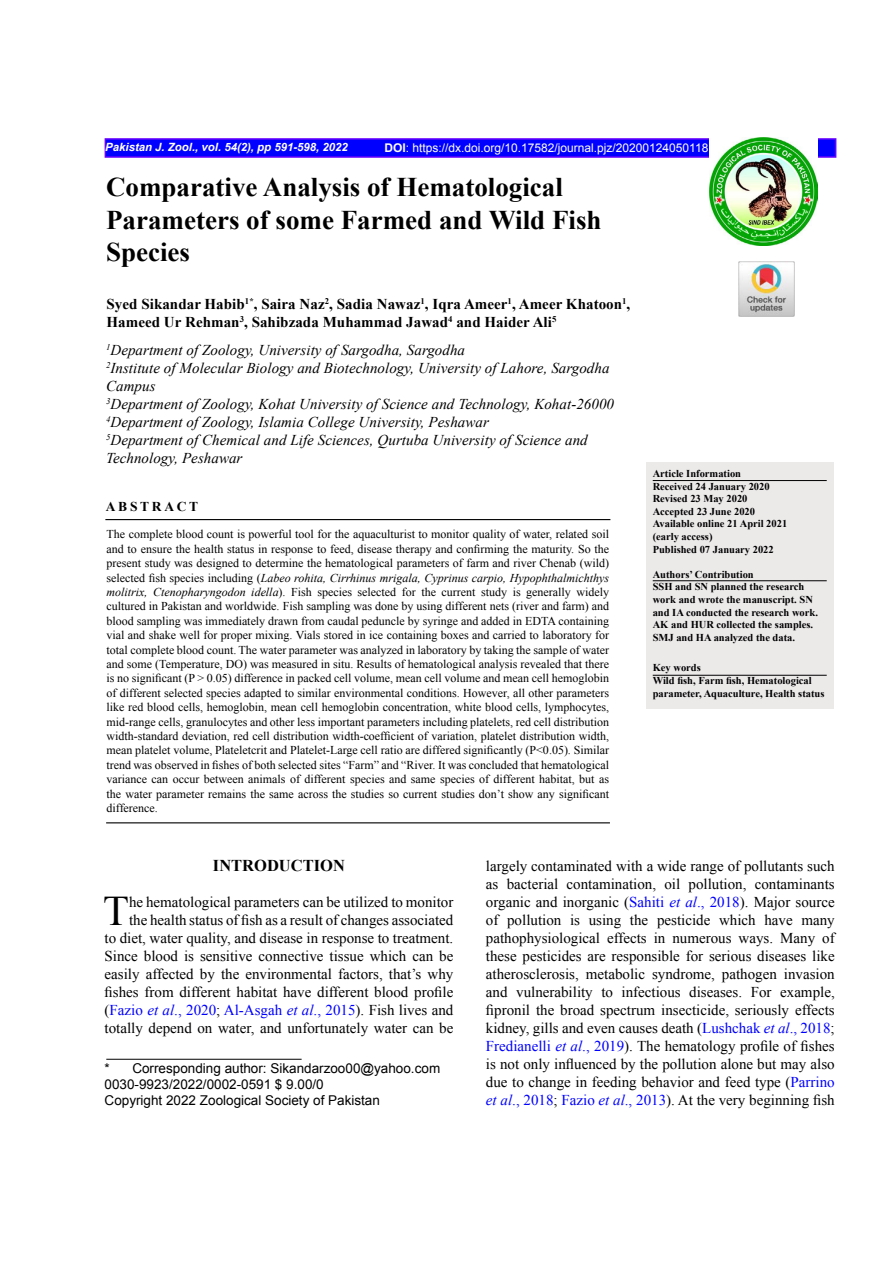
<style>
.page{position:relative;width:893px;height:1263px;background:#fff}
.page>*{position:absolute;margin:0;border:0;box-sizing:border-box;transform-origin:0 0}
.t1{font:42.15px "Times New Roman";color:#000}
.t2{font:700 27px/32.4px "Times New Roman";color:#000}
.t3{font:700 16.5px "Times New Roman";color:#000}
.t4{font:15px/18px "Times New Roman";color:#000;text-align:right}
.t5{font:italic 15px/18px "Times New Roman";letter-spacing:.005em;color:#000}
.t6{font:700 15px/18px "Times New Roman";letter-spacing:.005em;color:#000}
.t7{font:13.5px/15.9px "Arial";color:#000}
.t8{font:700 13.5px "Times New Roman";letter-spacing:.2em;color:#000}
.t9{font:12px/14.4px "Times New Roman";color:#000;text-align:justify}
.t10{font:12px "Arial";color:#fff}
.t11{font:italic 700 11.4px "Arial";color:#fff}
.t12{font:700 10.5px/12.6px "Times New Roman";color:#000}
.s1{font-weight:700}
.s2{font-style:italic}
.s3{color:#00f}
.s4{font-style:italic;color:#00f}
</style>
<div class="page">
<div style="left:105px;top:138px;width:731px;height:20px;background:#00f;border:2px solid #60f"></div>
<img style="left:709px;top:138px;width:108px;height:108px">
<div style="left:646px;top:462px;width:187px;height:247px;background:#ece9e9"></div>
<hr style="left:653px;top:580px;width:174px;height:1px;background:#000">
<hr style="left:105px;top:519px;width:505px;height:1px;background:#000">
<hr style="left:106px;top:822px;width:504px;height:1px;background:#000">
<hr style="left:653px;top:480px;width:174px;height:1px;background:#000">
<hr style="left:106px;top:1059px;width:196px;height:1px;background:#000">
<hr style="left:653px;top:675px;width:174px;height:1px;background:#000">
<img style="left:739px;top:261px;width:55px;height:56px">
<p class="t11" style="left:105px;top:139px;width:244px">Pakistan J. Zool., vol. 54(2), pp 591-598, 2022</p>
<p class="t10" style="left:384px;top:140px;width:326px"><span class="s1">DOI</span>: https://dx.doi.org/10.17582/journal.pjz/20200124050118</p>
<h2 class="t2" style="left:106px;top:171px;width:497px">Comparative Analysis of Hematological<br>Parameters of some Farmed and Wild Fish<br>Species</h2>
<p class="t6" style="left:106px;top:294px;width:525px">Syed Sikandar Habib<sup>1*</sup>, Saira Naz<sup>2</sup>, Sadia Nawaz<sup>1</sup>, Iqra Ameer<sup>1</sup>, Ameer Khatoon<sup>1</sup>,<br>Hameed Ur Rehman<sup>3</sup>, Sahibzada Muhammad Jawad<sup>4</sup> and Haider Ali<sup>5</sup></p>
<p class="t5" style="left:106px;top:341px;width:510px"><sup>1</sup>Department of Zoology, University of Sargodha, Sargodha<br><sup>2</sup>Institute of Molecular Biology and Biotechnology, University of Lahore, Sargodha Campus<br><sup>3</sup>Department of Zoology, Kohat University of Science and Technology, Kohat-26000<br><sup>4</sup>Department of Zoology, Islamia College University, Peshawar<br><sup>5</sup>Department of Chemical and Life Sciences, Qurtuba University of Science and Technology, Peshawar</p>
<p class="t8" style="left:106px;top:497px;width:94px">ABSTRACT</p>
<p class="t9" style="left:107px;top:527px;width:504px">The complete blood count is powerful tool for the aquaculturist to monitor quality of water, related soil and to ensure the health status in response to feed, disease therapy and confirming the maturity. So the present study was designed to determine the hematological parameters of farm and river Chenab (wild) selected fish species including (<span class="s2">Labeo rohita, Cirrhinus mrigala, Cyprinus carpio, Hypophthalmichthys molitrix, Ctenopharyngodon idella</span>). Fish species selected for the current study is generally widely cultured in Pakistan and worldwide. Fish sampling was done by using different nets (river and farm) and blood sampling was immediately drawn from caudal peduncle by syringe and added in EDTA containing vial and shake well for proper mixing. Vials stored in ice containing boxes and carried to laboratory for total complete blood count. The water parameter was analyzed in laboratory by taking the sample of water and some (Temperature, DO) was measured in situ. Results of hematological analysis revealed that there is no significant (P &gt; 0.05) difference in packed cell volume, mean cell volume and mean cell hemoglobin of different selected species adapted to similar environmental conditions. However, all other parameters like red blood cells, hemoglobin, mean cell hemoglobin concentration, white blood cells, lymphocytes, mid-range cells, granulocytes and other less important parameters including platelets, red cell distribution width-standard deviation, red cell distribution width-coefficient of variation, platelet distribution width, mean platelet volume, Plateletcrit and Platelet-Large cell ratio are differed significantly (P&lt;0.05). Similar trend was observed in fishes of both selected sites “Farm” and “River. It was concluded that hematological variance can occur between animals of different species and same species of different habitat, but as the water parameter remains the same across the studies so current studies don’t show any significant difference.</p>
<p class="t12" style="left:653px;top:467px;width:136px">Article Information<br>Received 24 January 2020<br>Revised 23 May 2020<br>Accepted 23 June 2020<br>Available online 21 April 2021 (early access)<br>Published 07 January 2022</p>
<p class="t12" style="left:653px;top:568px;width:167px">Authors’ Contribution<br>SSH and SN planned the research work and wrote the manuscript. SN and IA conducted the research work.<br>AK and HUR collected the samples.<br>SMJ and HA analyzed the data.</p>
<p class="t12" style="left:653px;top:661px;width:173px">Key words<br>Wild fish, Farm fish, Hematological parameter, Aquaculture, Health status</p>
<h3 class="t3" style="left:213px;top:854px;width:133px">INTRODUCTION</h3>
<p class="t4" style="left:105px;top:893px;width:350px">he hematological parameters can be utilized to monitor<br>the health status of fish as a result of changes associated<br>to diet, water quality, and disease in response to treatment.<br>Since blood is sensitive connective tissue which can be easily affected by the environmental factors, that’s why fishes from different habitat have different blood profile (<span class="s3">Fazio</span> <span class="s4">et al</span><span class="s3">., 2020</span>; <span class="s3">Al-Asgah</span> <span class="s4">et al</span><span class="s3">., 2015</span>). Fish lives and totally depend on water, and unfortunately water can be</p>
<p class="t7" style="left:105px;top:1060px;width:337px">* Corresponding author: Sikandarzoo00@yahoo.com<br>0030-9923/2022/0002-0591 $ 9.00/0<br>Copyright 2022 Zoological Society of Pakistan</p>
<h1 class="t1" style="left:103px;top:883px;width:27px">T</h1>
<p class="t4" style="left:486px;top:856px;width:350px;text-align:justify">largely contaminated with a wide range of pollutants such as bacterial contamination, oil pollution, contaminants organic and inorganic (<span class="s3">Sahiti</span> <span class="s4">et al</span><span class="s3">., 2018</span>). Major source of pollution is using the pesticide which have many pathophysiological effects in numerous ways. Many of these pesticides are responsible for serious diseases like atherosclerosis, metabolic syndrome, pathogen invasion and vulnerability to infectious diseases. For example, fipronil the broad spectrum insecticide, seriously effects kidney, gills and even causes death (<span class="s3">Lushchak</span> <span class="s4">et al</span><span class="s3">., 2018</span>; <span class="s3">Fredianelli</span> <span class="s4">et al</span><span class="s3">., 2019</span>). The hematology profile of fishes is not only influenced by the pollution alone but may also due to change in feeding behavior and feed type (<span class="s3">Parrino </span><span class="s4">et al</span><span class="s3">., 2018</span>; <span class="s3">Fazio</span> <span class="s4">et al</span><span class="s3">., 2013</span>). At the very beginning fish</p>
</div>
